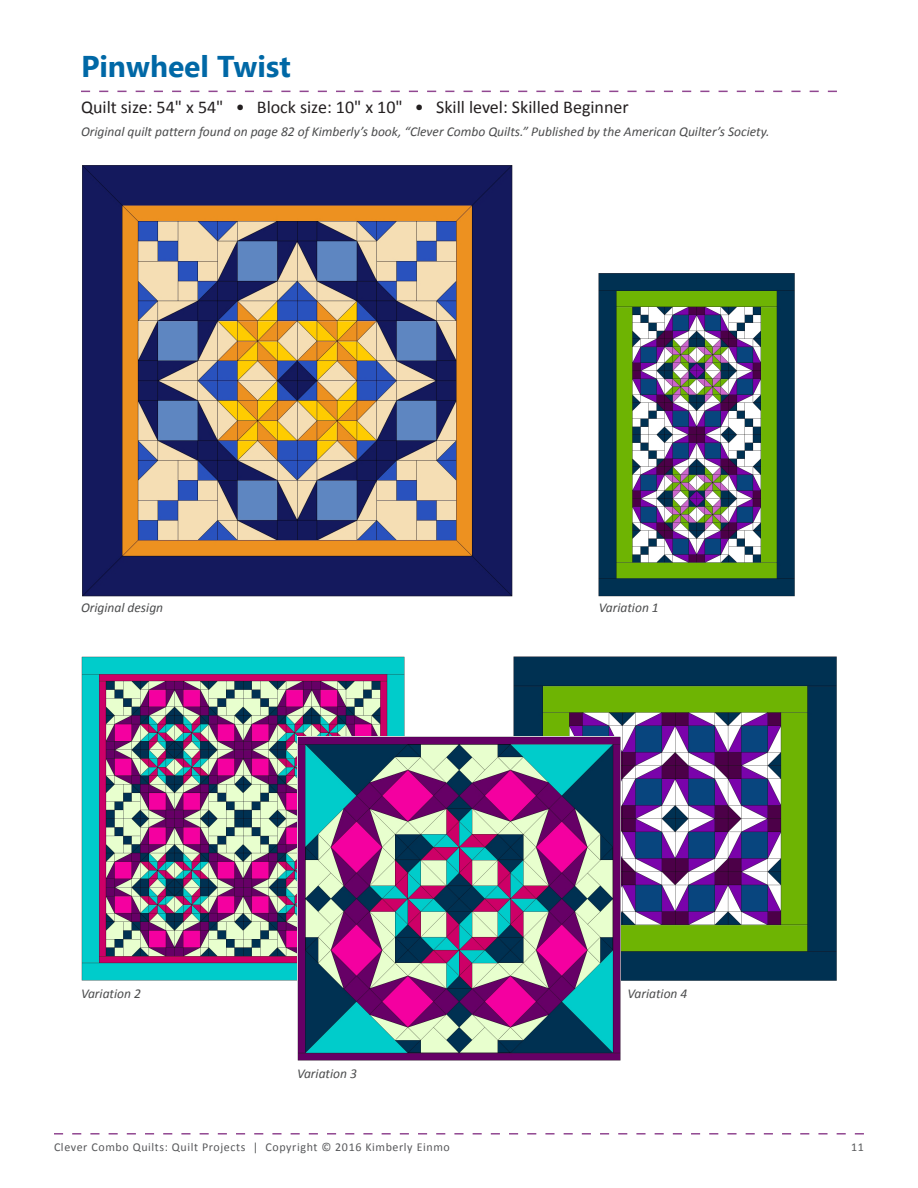
<style>
.page{position:relative;width:918px;height:1188px;background:#fff}
.page>*{position:absolute;margin:0;border:0;box-sizing:border-box;transform-origin:0 0}
.Subhead{font:700 30px "Gadugi";color:#0068a6}
.Body{font:18px "Calibri";color:#231f20}
.t1{font:italic 13.5px "Calibri";color:#4b4c4d}
.t2{font:12px "Calibri";letter-spacing:.05em;color:#57585a}
</style>
<div class="page">
<svg style="left:54px;top:1133px;width:810px;height:2px"></svg>
<svg style="left:81px;top:91px;width:756px;height:1px"></svg>
<img style="left:82px;top:165px;width:431px;height:432px">
<img style="left:599px;top:273px;width:195px;height:324px">
<img style="left:81px;top:656px;width:324px;height:324px">
<img style="left:513px;top:656px;width:324px;height:324px">
<img style="left:297px;top:736px;width:324px;height:324px">
<p class="Subhead" style="left:81px;top:49px;width:211px">Pinwheel Twist</p>
<p class="Body" style="left:81px;top:96px;width:549px">Quilt size: 54" x 54" • Block size: 10" x 10" • Skill level: Skilled Beginner</p>
<p class="t1" style="left:81px;top:122px;width:690px">Original quilt pattern found on page 82 of Kimberly’s book, “Clever Combo Quilts.” Published by the American Quilter’s Society.</p>
<p class="t1" style="left:81px;top:599px;width:84px">Original design</p>
<p class="t1" style="left:599px;top:599px;width:61px">Variation 1</p>
<p class="t1" style="left:81px;top:984px;width:61px">Variation 2</p>
<p class="t1" style="left:297px;top:1064px;width:61px">Variation 3</p>
<p class="t1" style="left:627px;top:984px;width:61px">Variation 4</p>
<p class="t2" style="left:54px;top:1139px;width:397px">Clever Combo Quilts: Quilt Projects | Copyright © 2016 Kimberly Einmo</p>
<p class="t2" style="left:851px;top:1139px;width:14px">11</p>
</div>
